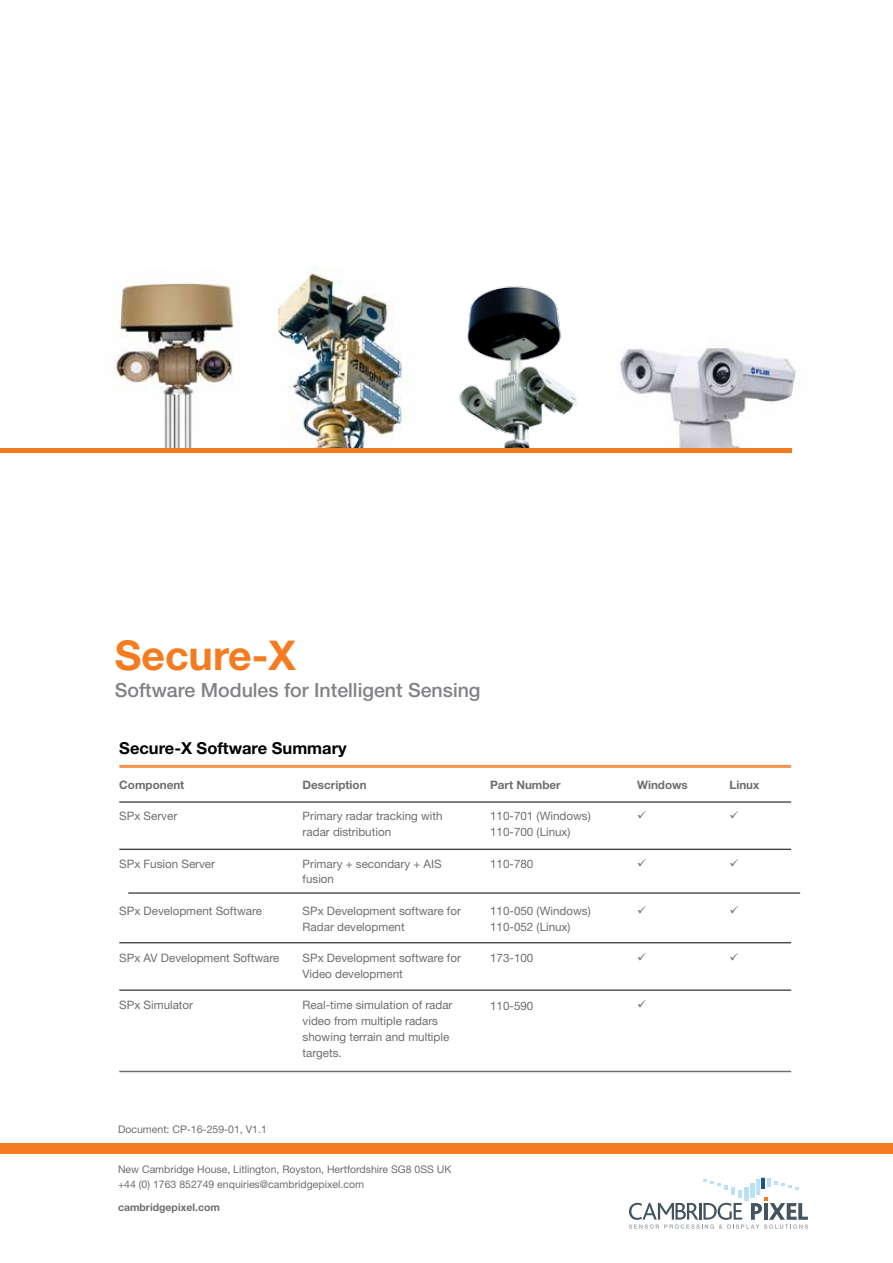
<style>
.page{position:relative;width:893px;height:1263px;background:#fff}
.page>*{position:absolute;margin:0;border:0;box-sizing:border-box;transform-origin:0 0}
.t1{font:700 41.1px "Helvetica Neue";color:#f47b20}
.t2{font:500 19.5px "Helvetica Neue";color:#808285}
.t3{font:700 16.5px "Helvetica Neue";color:#000}
.t4{font:11.7px/15.8px "Helvetica Neue";color:#6d6e71}
.t5{font:700 11.7px "Helvetica Neue";color:#6d6e71}
.t6{font:10.5px/15px "Helvetica Neue";color:#6d6e71}
.t7{font:700 10.5px "Helvetica Neue";color:#6d6e71}
</style>
<div class="page">
<img style="left:277px;top:267px;width:146px;height:182px">
<img style="left:97px;top:282px;width:180px;height:167px">
<img style="left:611px;top:348px;width:189px;height:105px">
<img style="left:430px;top:286px;width:170px;height:163px">
<div style="left:0;top:1143px;width:893px;height:11px;background:#f47b20"></div>
<hr style="left:0;top:449px;width:791px;height:4px;background:#f47b20">
<svg style="left:629px;top:1178px;width:179px;height:51px"></svg>
<hr style="left:119px;top:802px;width:672px;height:1px;background:#000">
<hr style="left:119px;top:849px;width:672px;height:1px;background:#000">
<hr style="left:128px;top:893px;width:672px;height:1px;background:#000">
<hr style="left:119px;top:942px;width:672px;height:1px;background:#000">
<hr style="left:119px;top:990px;width:672px;height:1px;background:#000">
<hr style="left:119px;top:765px;width:672px;height:3px;background:#f6954d">
<hr style="left:119px;top:1071px;width:672px;height:1px;background:#6d6e71">
<h1 class="t1" style="left:115px;top:630px;width:183px">Secure-X</h1>
<h2 class="t2" style="left:115px;top:679px;width:367px">Software Modules for Intelligent Sensing</h2>
<h3 class="t3" style="left:119px;top:738px;width:229px">Secure-X Software Summary</h3>
<p class="t5" style="left:119px;top:777px;width:67px">Component</p>
<p class="t4" style="left:119px;top:808px;width:59px">SPx Server</p>
<p class="t4" style="left:119px;top:855px;width:97px">SPx Fusion Server</p>
<p class="t4" style="left:119px;top:903px;width:144px">SPx Development Software</p>
<p class="t4" style="left:119px;top:950px;width:162px">SPx AV Development Software</p>
<p class="t4" style="left:119px;top:997px;width:75px">SPx Simulator</p>
<p class="t5" style="left:303px;top:777px;width:65px">Description</p>
<p class="t4" style="left:303px;top:808px;width:141px">Primary radar tracking with radar distribution</p>
<p class="t4" style="left:303px;top:855px;width:141px">Primary + secondary + AIS fusion</p>
<p class="t4" style="left:303px;top:903px;width:160px">SPx Development software for<br>Radar development</p>
<p class="t4" style="left:303px;top:950px;width:160px">SPx Development software for<br>Video development</p>
<p class="t4" style="left:303px;top:997px;width:151px">Real-time simulation of radar video from multiple radars showing terrain and multiple targets.</p>
<p class="t5" style="left:490px;top:777px;width:72px">Part Number</p>
<p class="t4" style="left:490px;top:808px;width:102px">110-701 (Windows)<br>110-700 (Linux)</p>
<p class="t4" style="left:490px;top:855px;width:45px">110-780</p>
<p class="t4" style="left:490px;top:903px;width:102px">110-050 (Windows)<br>110-052 (Linux)</p>
<p class="t4" style="left:490px;top:950px;width:45px">173-100</p>
<p class="t4" style="left:490px;top:997px;width:45px">110-590</p>
<p class="t6" style="left:118px;top:1122px;width:150px">Document: CP-16-259-01, V1.1</p>
<p class="t6" style="left:118px;top:1162px;width:335px">New Cambridge House, Litlington, Royston, Hertfordshire SG8 0SS UK +44 (0) 1763 852749 enquiries@cambridgepixel.com</p>
<p class="t7" style="left:118px;top:1200px;width:104px">cambridgepixel.com</p>
<p class="t5" style="left:637px;top:777px;width:52px">Windows</p>
<p class="t5" style="left:729px;top:777px;width:31px">Linux</p>
</div>
